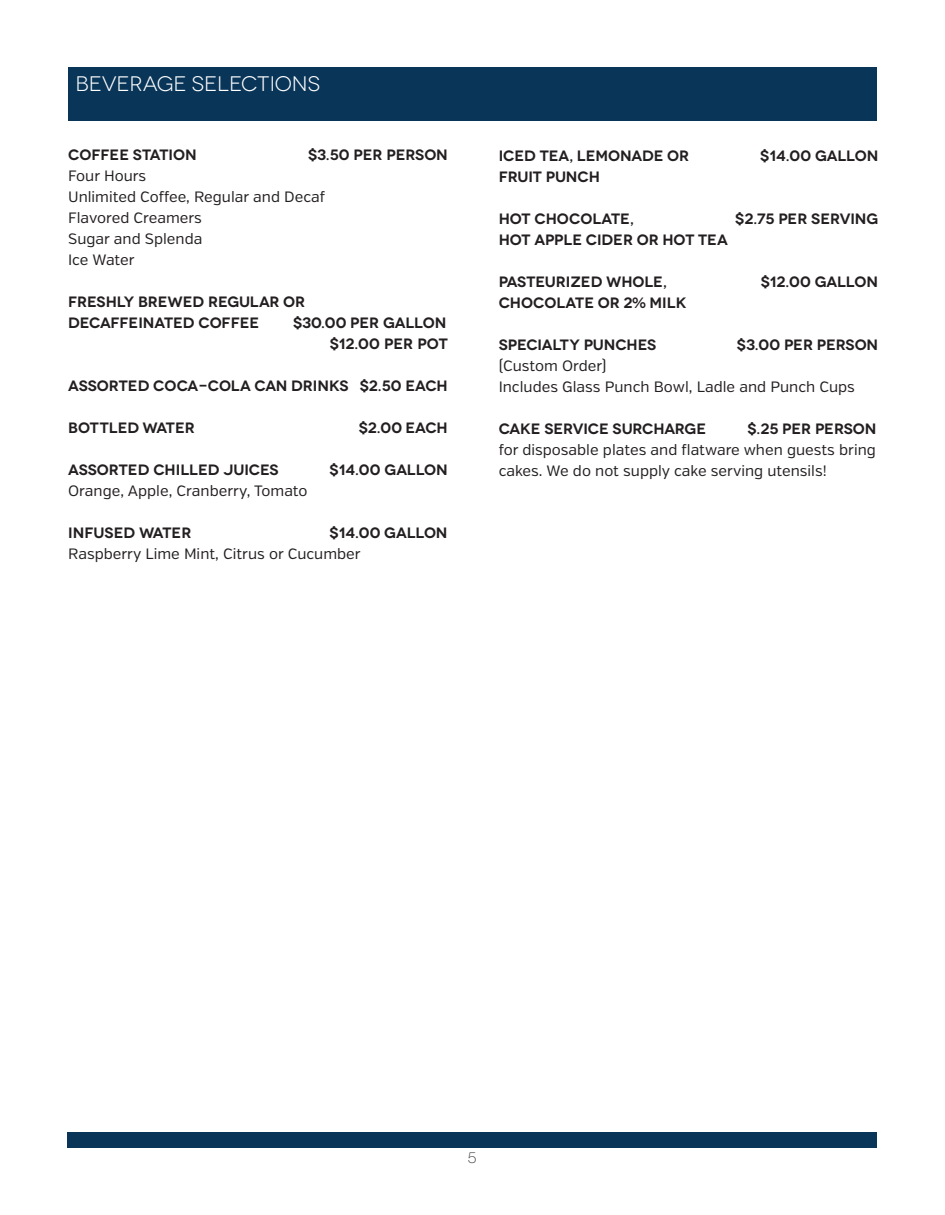
<style>
.page{position:relative;width:945px;height:1215px;background:#fff}
.page>*{position:absolute;margin:0;border:0;box-sizing:border-box;transform-origin:0 0}
.t1{font:21px "Novecentowide";color:#fff}
.t2{font:600 15px/21px "Novecentowide";letter-spacing:-.005em;color:#231f20;text-align:right}
.t3{font:15px/21px "Verb";color:#231f20;text-align:justify}
.t4{font:300 15px "Novecentowide";color:#231f20}
.s1{font-family:"Novecentowide";font-weight:600}
</style>
<div class="page">
<div style="left:68px;top:68px;width:809px;height:54px;background:#093558"></div>
<div style="left:68px;top:1132px;width:809px;height:16px;background:#093558"></div>
<p class="t1" style="left:75px;top:72px;width:246px">BEVERAGE SELECTIONS</p>
<p class="t2" style="left:68px;top:144px;width:130px">COFFEE STATION</p>
<p class="t2" style="left:308px;top:144px;width:141px">$3.50 PER PERSON</p>
<p class="t3" style="left:68px;top:165px;width:80px">Four Hours</p>
<p class="t3" style="left:68px;top:186px;width:258px">Unlimited Coffee, Regular and Decaf</p>
<p class="t3" style="left:68px;top:207px;width:135px">Flavored Creamers</p>
<p class="t3" style="left:68px;top:228px;width:136px">Sugar and Splenda</p>
<p class="t3" style="left:68px;top:249px;width:68px">Ice Water</p>
<p class="t2" style="left:68px;top:291px;width:238px">FRESHLY BREWED REGULAR OR</p>
<p class="t2" style="left:68px;top:312px;width:193px">DECAFFEINATED COFFEE</p>
<p class="t2" style="left:293px;top:312px;width:156px">$30.00 PER GALLON $12.00 PER POT</p>
<p class="t2" style="left:68px;top:375px;width:381px">ASSORTED COCA-COLA CAN DRINKS $2.50 EACH</p>
<p class="t2" style="left:68px;top:417px;width:128px">BOTTLED WATER</p>
<p class="t2" style="left:359px;top:417px;width:91px">$2.00 EACH</p>
<p class="t2" style="left:68px;top:459px;width:212px">ASSORTED CHILLED JUICES</p>
<p class="t2" style="left:330px;top:459px;width:120px">$14.00 GALLON</p>
<p class="t3" style="left:68px;top:480px;width:241px">Orange, Apple, Cranberry, Tomato</p>
<p class="t2" style="left:68px;top:522px;width:125px">INFUSED WATER</p>
<p class="t2" style="left:330px;top:522px;width:120px">$14.00 GALLON</p>
<p class="t3" style="left:68px;top:543px;width:294px">Raspberry Lime Mint, Citrus or Cucumber</p>
<p class="t2" style="left:499px;top:146px;width:192px">ICED TEA, LEMONADE OR</p>
<p class="t2" style="left:760px;top:146px;width:120px">$14.00 GALLON</p>
<p class="t2" style="left:499px;top:167px;width:103px">FRUIT PUNCH</p>
<p class="t2" style="left:499px;top:209px;width:137px">HOT CHOCOLATE,</p>
<p class="t2" style="left:735px;top:209px;width:145px">$2.75 PER SERVING</p>
<p class="t2" style="left:499px;top:230px;width:231px">HOT APPLE CIDER OR HOT TEA</p>
<p class="t2" style="left:499px;top:272px;width:170px">PASTEURIZED WHOLE,</p>
<p class="t2" style="left:761px;top:272px;width:119px">$12.00 GALLON</p>
<p class="t2" style="left:499px;top:293px;width:189px">CHOCOLATE OR 2% MILK</p>
<p class="t2" style="left:499px;top:335px;width:159px">SPECIALTY PUNCHES</p>
<p class="t2" style="left:737px;top:335px;width:143px">$3.00 PER PERSON</p>
<p class="t3" style="left:499px;top:356px;width:109px">(Custom Order)</p>
<p class="t3" style="left:499px;top:377px;width:358px">Includes Glass Punch Bowl, Ladle and Punch Cups</p>
<p class="t2" style="left:499px;top:419px;width:209px">CAKE SERVICE SURCHARGE</p>
<p class="t3" style="left:499px;top:419px;width:379px;text-indent:249px"><span class="s1">$.25 PER PERSON </span>for disposable plates and flatware when guests bring cakes. We do not supply cake serving utensils!</p>
<p class="t4" style="left:468px;top:1149px;width:10px">5</p>
</div>
